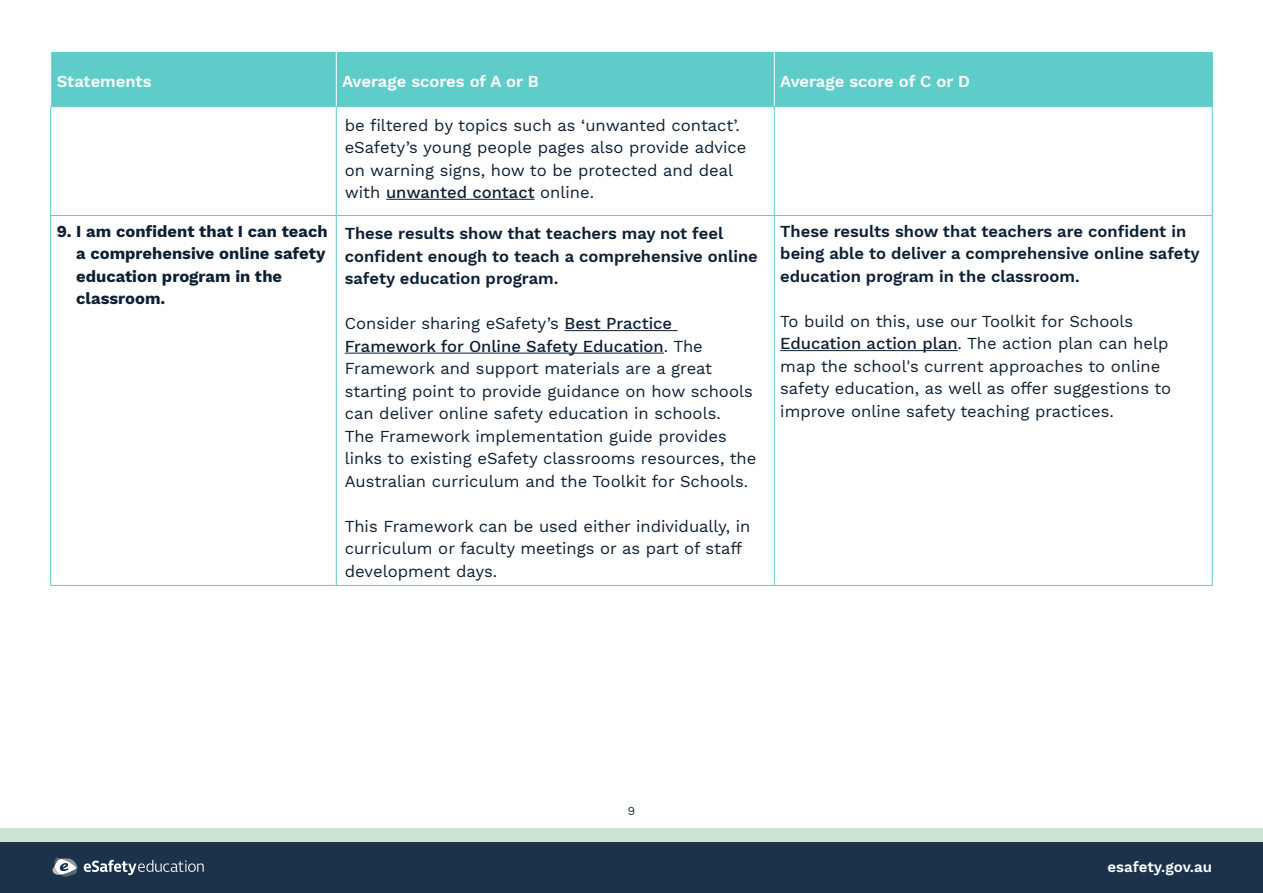
<style>
.page{position:relative;width:1263px;height:893px;background:#fff}
.page>*{position:absolute;margin:0;border:0;box-sizing:border-box;transform-origin:0 0}
.t1{font:600 18px "Work Sans";color:#fff}
.t2{font:16.5px/22.5px "Work Sans";color:#0c1f34}
.t3{font:600 16.5px/22.5px "Work Sans";color:#0c1f34}
.t4{font:700 16.5px/22.5px "Work Sans";color:#0c1f34}
.t5{font:600 16.5px "Work Sans";color:#fff}
.t6{font:600 15px "Work Sans";color:#fff}
.t7{font:12px "Work Sans";color:#1b324a}
.s1{font-weight:500}
</style>
<div class="page">
<div style="left:0;top:828px;width:1263px;height:19px;background:#cee5d5"></div>
<div style="left:0;top:842px;width:1263px;height:51px;background:#1b324a"></div>
<svg style="left:84px;top:860px;width:120px;height:15px"></svg>
<svg style="left:53px;top:857px;width:25px;height:20px"></svg>
<div style="left:51px;top:52px;width:1161px;height:54px;background:#5ecdc9"></div>
<svg style="left:51px;top:107px;width:1161px;height:478px"></svg>
<hr style="left:50px;top:107px;width:1px;height:109px;background:#5ecdc9">
<hr style="left:336px;top:107px;width:1px;height:108px;background:#5ecdc9">
<hr style="left:774px;top:107px;width:1px;height:108px;background:#5ecdc9">
<hr style="left:1212px;top:107px;width:1px;height:109px;background:#5ecdc9">
<hr style="left:50px;top:216px;width:1px;height:369px;background:#5ecdc9">
<hr style="left:336px;top:216px;width:1px;height:369px;background:#5ecdc9">
<hr style="left:774px;top:216px;width:1px;height:369px;background:#5ecdc9">
<hr style="left:1212px;top:216px;width:1px;height:369px;background:#5ecdc9">
<hr style="left:51px;top:215px;width:285px;height:1px;background:#5ecdc9">
<hr style="left:336px;top:215px;width:438px;height:1px;background:#5ecdc9">
<hr style="left:774px;top:215px;width:438px;height:1px;background:#5ecdc9">
<hr style="left:50px;top:585px;width:286px;height:1px;background:#5ecdc9">
<hr style="left:336px;top:585px;width:438px;height:1px;background:#5ecdc9">
<hr style="left:774px;top:585px;width:439px;height:1px;background:#5ecdc9">
<hr style="left:336px;top:52px;width:1px;height:54px;background:#fff">
<hr style="left:774px;top:52px;width:1px;height:54px;background:#fff">
<hr style="left:1212px;top:52px;width:1px;height:54px;background:#64c7c6">
<hr style="left:50px;top:106px;width:286px;height:1px;background:#64c7c6">
<hr style="left:336px;top:106px;width:438px;height:1px;background:#64c7c6">
<hr style="left:774px;top:106px;width:439px;height:1px;background:#64c7c6">
<hr style="left:386px;top:199px;width:149px;height:1px;background:#0c1f34">
<hr style="left:564px;top:330px;width:114px;height:1px;background:#0c1f34">
<hr style="left:345px;top:353px;width:319px;height:1px;background:#0c1f34">
<hr style="left:780px;top:350px;width:178px;height:1px;background:#0c1f34">
<p class="t5" style="left:57px;top:71px;width:96px">Statements</p>
<p class="t5" style="left:342px;top:71px;width:198px">Average scores of A or B</p>
<p class="t5" style="left:780px;top:71px;width:191px">Average score of C or D</p>
<p class="t2" style="left:345px;top:114px;width:403px">be filtered by topics such as ‘unwanted contact’. eSafety’s young people pages also provide advice on warning signs, how to be protected and deal with <span class="s1">unwanted contact</span> online.</p>
<p class="t4" style="left:76px;top:221px;width:253px;text-indent:-20px">9. I am confident that I can teach a comprehensive online safety education program in the classroom.</p>
<p class="t3" style="left:345px;top:223px;width:415px">These results show that teachers may not feel confident enough to teach a comprehensive online safety education program.</p>
<p class="t2" style="left:345px;top:313px;width:413px">Consider sharing eSafety’s <span class="s1">Best Practice Framework for Online Safety Education</span>. The Framework and support materials are a great starting point to provide guidance on how schools can deliver online safety education in schools.<br>The Framework implementation guide provides links to existing eSafety classrooms resources, the Australian curriculum and the Toolkit for Schools.</p>
<p class="t2" style="left:345px;top:516px;width:407px">This Framework can be used either individually, in curriculum or faculty meetings or as part of staff development days.</p>
<p class="t3" style="left:780px;top:221px;width:421px">These results show that teachers are confident in being able to deliver a comprehensive online safety education program in the classroom.</p>
<p class="t2" style="left:780px;top:311px;width:392px">To build on this, use our Toolkit for Schools <span class="s1">Education action plan</span>. The action plan can help map the school's current approaches to online safety education, as well as offer suggestions to improve online safety teaching practices.</p>
<p class="t7" style="left:628px;top:803px;width:9px">9</p>
<p class="t1" style="left:1086px;top:855px;width:127px">esafety.gov.au</p>
<p class="t6" style="left:1107px;top:858px;width:106px">esafety.gov.au</p>
</div>
